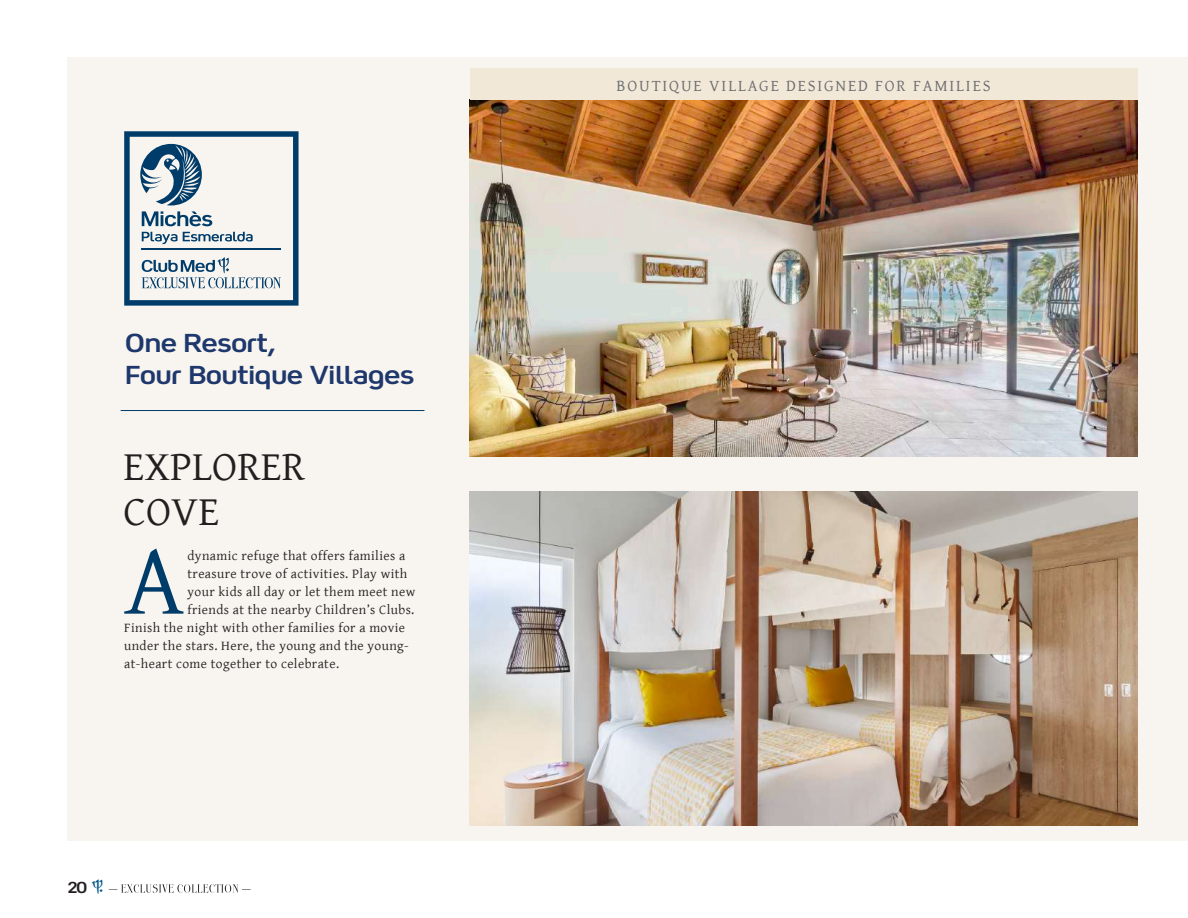
<style>
.page{position:relative;width:1188px;height:918px;background:#fff}
.page>*{position:absolute;margin:0;border:0;box-sizing:border-box;transform-origin:0 0}
.t1{font:101.25px "Gentium Basic";color:#003c69}
.t2{font:42px/45px "Gentium Basic";color:#231f20}
.t3{font:27px/32.4px "Happiness V TTF";color:#1e376c}
.t4{font:16.5px "Gentium Basic";letter-spacing:.11em;color:#6c6d70}
.t5{font:16.5px "Happiness V TTF";color:#231f20}
.t6{font:13.5px "Gentium Basic";letter-spacing:.03em;color:#231f20}
.s1{font-family:"Trident";font-weight:500;font-size:20.25px;color:#00568a}
</style>
<div class="page">
<svg style="left:109px;top:884px;width:142px;height:9px"></svg>
<div style="left:68px;top:57px;width:1120px;height:783px;background:#f8f5f0"></div>
<img style="left:470px;top:491px;width:667px;height:334px">
<img style="left:470px;top:100px;width:667px;height:356px">
<hr style="left:121px;top:410px;width:304px;height:1px;background:#003c69">
<div style="left:470px;top:68px;width:667px;height:32px;background:#f1e8d8"></div>
<svg style="left:124px;top:132px;width:174px;height:174px"></svg>
<h3 class="t3" style="left:125px;top:326px;width:290px">One Resort,<br>Four Boutique Villages</h3>
<h2 class="t2" style="left:124px;top:442px;width:183px">EXPLORER<br>COVE</h2>
<h1 class="t1" style="left:124px;top:506px;width:62px">A</h1>
<p class="t6" style="left:188px;top:545px;width:219px">dynamic refuge that offers families a</p>
<p class="t6" style="left:188px;top:563px;width:221px">treasure trove of activities. Play with</p>
<p class="t6" style="left:188px;top:581px;width:229px">your kids all day or let them meet new</p>
<p class="t6" style="left:188px;top:599px;width:228px">friends at the nearby Children’s Clubs.</p>
<p class="t6" style="left:124px;top:617px;width:282px">Finish the night with other families for a movie</p>
<p class="t6" style="left:124px;top:635px;width:286px">under the stars. Here, the young and the young-</p>
<p class="t6" style="left:124px;top:653px;width:216px">at-heart come together to celebrate.</p>
<p class="t5" style="left:68px;top:877px;width:37px">20 <span class="s1">T</span></p>
<p class="t4" style="left:616px;top:74px;width:376px">BOUTIQUE VILLAGE DESIGNED FOR FAMILIES</p>
</div>
